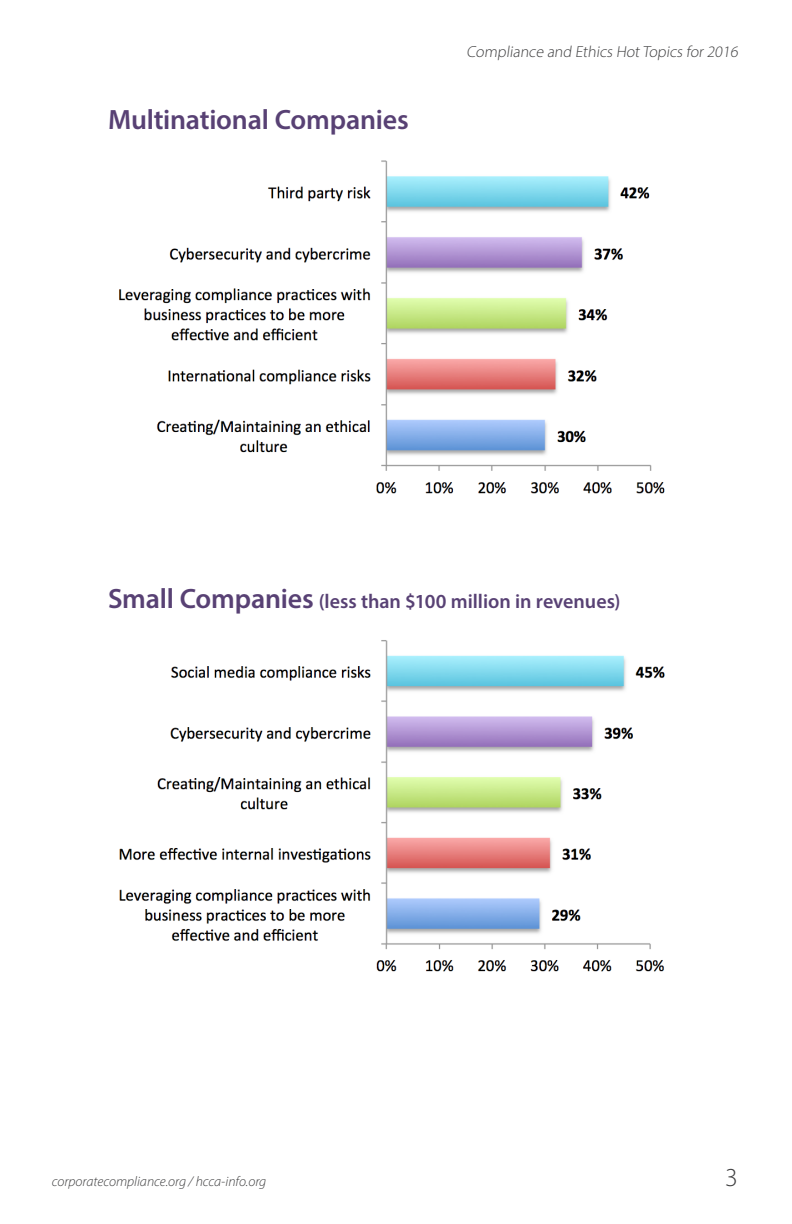
<style>
.page{position:relative;width:792px;height:1224px;background:#fff}
.page>*{position:absolute;margin:0;border:0;box-sizing:border-box;transform-origin:0 0}
.a-head{font:600 28px "Myriad Pro";letter-spacing:-.01em;color:#584174}
.t1{font:300 26px "Myriad Pro";color:#3e3e3f}
.a-head-sp-before{font:600 20px "Myriad Pro";color:#584174}
.t2{font:300 16px "Myriad Pro";color:#3e3e3f}
.t3{font:italic 300 14px "Myriad Pro";color:#3e3e3f}
.s1{font-size:28px}
</style>
<div class="page">
<img style="left:119px;top:160px;width:546px;height:334px">
<img style="left:119px;top:640px;width:546px;height:332px">
<p class="a-head" style="left:108px;top:102px;width:302px">Multinational Companies</p>
<p class="t2" style="left:467px;top:42px;width:276px">Compliance and Ethics HotTopics for2016</p>
<p class="a-head-sp-before" style="left:108px;top:588px;width:514px"><span class="s1">Small Companies</span> (less than $100 million in revenues)</p>
<p class="t3" style="left:52px;top:1173px;width:216px">corporatecompliance.org / hcca-info.org</p>
<h2 class="t1" style="left:725px;top:1162px;width:14px">3</h2>
</div>
